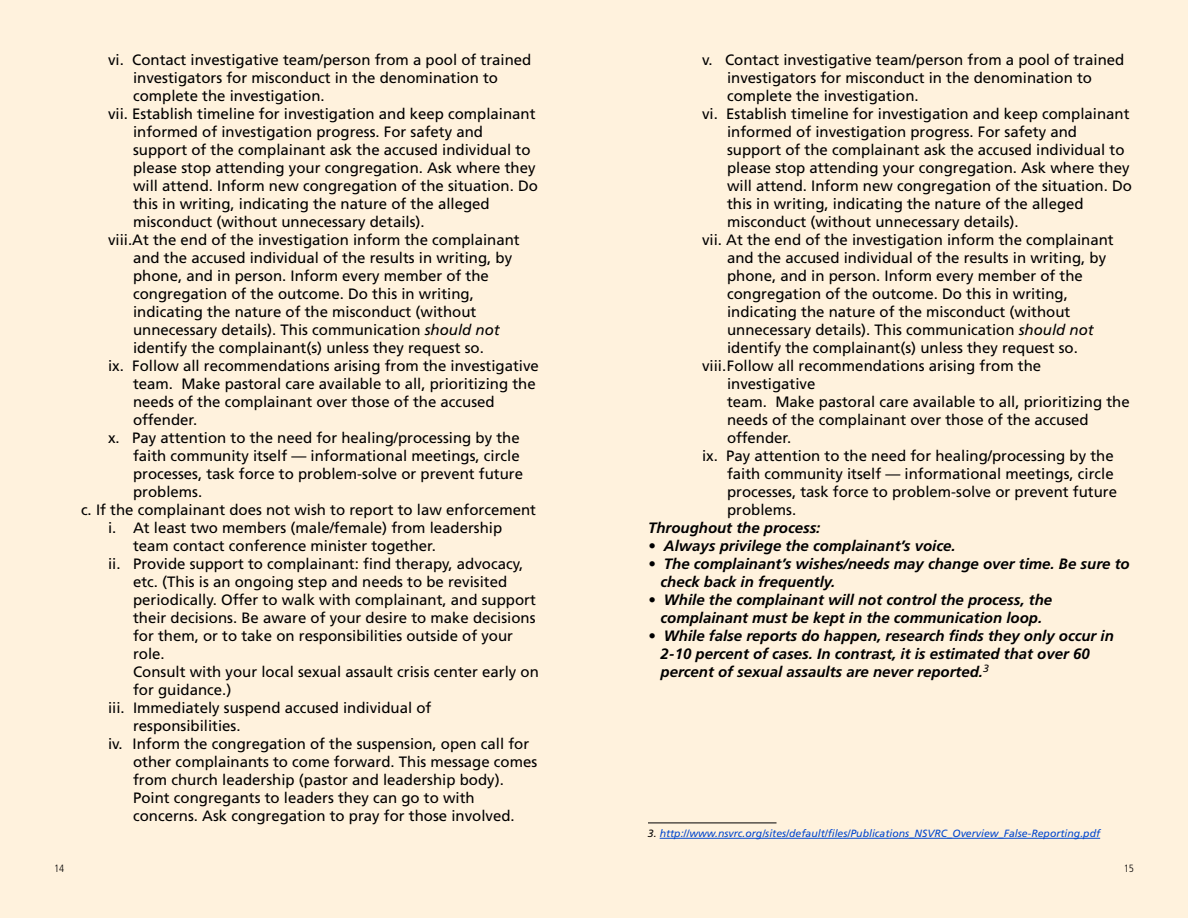
<style>
.page{position:relative;width:1188px;height:918px;background:#fff}
.page>*{position:absolute;margin:0;border:0;box-sizing:border-box;transform-origin:0 0}
.t1{font:15px "Frutiger";color:#000}
.t2{font:italic 700 15px/18px "Frutiger";color:#000}
.t3{font:italic 10.5px "Frutiger";color:#0046ce}
.t4{font:300 condensed 10.5px "Frutiger";color:#000}
.s1{font-style:italic}
.s2{color:#000}
</style>
<div class="page">
<div style="left:0;top:0;width:594px;height:918px;background:#fff2dd"></div>
<div style="left:594px;top:0;width:594px;height:918px;background:#fff2dd"></div>
<hr style="left:660px;top:838px;width:440px;height:1px;background:#0046ce">
<hr style="left:648px;top:823px;width:129px;height:1px;background:#000">
<p class="t1" style="left:108px;top:51px;width:425px">vi. Contact investigative team/person from a pool of trained</p>
<p class="t1" style="left:133px;top:69px;width:367px">investigators for misconduct in the denomination to</p>
<p class="t1" style="left:133px;top:87px;width:193px">complete the investigation.</p>
<p class="t1" style="left:108px;top:105px;width:429px">vii. Establish timeline for investigation and keep complainant</p>
<p class="t1" style="left:133px;top:123px;width:352px">informed of investigation progress. For safety and</p>
<p class="t1" style="left:133px;top:141px;width:399px">support of the complainant ask the accused individual to</p>
<p class="t1" style="left:133px;top:159px;width:404px">please stop attending your congregation. Ask where they</p>
<p class="t1" style="left:133px;top:177px;width:407px">will attend. Inform new congregation of the situation. Do</p>
<p class="t1" style="left:133px;top:195px;width:358px">this in writing, indicating the nature of the alleged</p>
<p class="t1" style="left:133px;top:213px;width:293px">misconduct (without unnecessary details).</p>
<p class="t1" style="left:108px;top:231px;width:413px">viii.At the end of the investigation inform the complainant</p>
<p class="t1" style="left:133px;top:249px;width:381px">and the accused individual of the results in writing, by</p>
<p class="t1" style="left:133px;top:267px;width:357px">phone, and in person. Inform every member of the</p>
<p class="t1" style="left:133px;top:285px;width:342px">congregation of the outcome. Do this in writing,</p>
<p class="t1" style="left:133px;top:303px;width:345px">indicating the nature of the misconduct (without</p>
<p class="t1" style="left:133px;top:321px;width:368px">unnecessary details). This communication <span class="s1">should not</span></p>
<p class="t1" style="left:133px;top:339px;width:352px">identify the complainant(s) unless they request so.</p>
<p class="t1" style="left:108px;top:357px;width:432px">ix. Follow all recommendations arising from the investigative</p>
<p class="t1" style="left:133px;top:375px;width:404px">team. Make pastoral care available to all, prioritizing the</p>
<p class="t1" style="left:133px;top:393px;width:363px">needs of the complainant over those of the accused</p>
<p class="t1" style="left:133px;top:411px;width:66px">offender.</p>
<p class="t1" style="left:108px;top:429px;width:413px">x. Pay attention to the need for healing/processing by the</p>
<p class="t1" style="left:133px;top:447px;width:388px">faith community itself — informational meetings, circle</p>
<p class="t1" style="left:133px;top:465px;width:392px">processes, task force to problem-solve or prevent future</p>
<p class="t1" style="left:133px;top:483px;width:71px">problems.</p>
<p class="t1" style="left:81px;top:501px;width:457px">c. If the complainant does not wish to report to law enforcement</p>
<p class="t1" style="left:108px;top:519px;width:396px">i. At least two members (male/female) from leadership</p>
<p class="t1" style="left:133px;top:537px;width:304px">team contact conference minister together.</p>
<p class="t1" style="left:108px;top:555px;width:417px">ii. Provide support to complainant: find therapy, advocacy,</p>
<p class="t1" style="left:133px;top:573px;width:376px">etc. (This is an ongoing step and needs to be revisited</p>
<p class="t1" style="left:133px;top:591px;width:404px">periodically. Offer to walk with complainant, and support</p>
<p class="t1" style="left:133px;top:609px;width:404px">their decisions. Be aware of your desire to make decisions</p>
<p class="t1" style="left:133px;top:627px;width:382px">for them, or to take on responsibilities outside of your</p>
<p class="t1" style="left:133px;top:645px;width:33px">role.</p>
<p class="t1" style="left:133px;top:663px;width:407px">Consult with your local sexual assault crisis center early on</p>
<p class="t1" style="left:133px;top:681px;width:100px">for guidance.)</p>
<p class="t1" style="left:108px;top:699px;width:325px">iii. Immediately suspend accused individual of</p>
<p class="t1" style="left:133px;top:717px;width:109px">responsibilities.</p>
<p class="t1" style="left:108px;top:735px;width:423px">iv. Inform the congregation of the suspension, open call for</p>
<p class="t1" style="left:133px;top:753px;width:406px">other complainants to come forward. This message comes</p>
<p class="t1" style="left:133px;top:771px;width:372px">from church leadership (pastor and leadership body).</p>
<p class="t1" style="left:133px;top:789px;width:343px">Point congregants to leaders they can go to with</p>
<p class="t1" style="left:133px;top:807px;width:383px">concerns. Ask congregation to pray for those involved.</p>
<p class="t1" style="left:702px;top:51px;width:424px">v. Contact investigative team/person from a pool of trained</p>
<p class="t1" style="left:727px;top:69px;width:367px">investigators for misconduct in the denomination to</p>
<p class="t1" style="left:727px;top:87px;width:193px">complete the investigation.</p>
<p class="t1" style="left:702px;top:105px;width:429px">vi. Establish timeline for investigation and keep complainant</p>
<p class="t1" style="left:727px;top:123px;width:352px">informed of investigation progress. For safety and</p>
<p class="t1" style="left:727px;top:141px;width:399px">support of the complainant ask the accused individual to</p>
<p class="t1" style="left:727px;top:159px;width:404px">please stop attending your congregation. Ask where they</p>
<p class="t1" style="left:727px;top:177px;width:407px">will attend. Inform new congregation of the situation. Do</p>
<p class="t1" style="left:727px;top:195px;width:358px">this in writing, indicating the nature of the alleged</p>
<p class="t1" style="left:727px;top:213px;width:293px">misconduct (without unnecessary details).</p>
<p class="t1" style="left:702px;top:231px;width:413px">vii. At the end of the investigation inform the complainant</p>
<p class="t1" style="left:727px;top:249px;width:381px">and the accused individual of the results in writing, by</p>
<p class="t1" style="left:727px;top:267px;width:357px">phone, and in person. Inform every member of the</p>
<p class="t1" style="left:727px;top:285px;width:342px">congregation of the outcome. Do this in writing,</p>
<p class="t1" style="left:727px;top:303px;width:345px">indicating the nature of the misconduct (without</p>
<p class="t1" style="left:727px;top:321px;width:368px">unnecessary details). This communication <span class="s1">should not</span></p>
<p class="t1" style="left:727px;top:339px;width:352px">identify the complainant(s) unless they request so.</p>
<p class="t1" style="left:702px;top:357px;width:341px">viii. Follow all recommendations arising from the</p>
<p class="t1" style="left:727px;top:375px;width:90px">investigative</p>
<p class="t1" style="left:727px;top:393px;width:404px">team. Make pastoral care available to all, prioritizing the</p>
<p class="t1" style="left:727px;top:411px;width:363px">needs of the complainant over those of the accused</p>
<p class="t1" style="left:727px;top:429px;width:66px">offender.</p>
<p class="t1" style="left:702px;top:447px;width:413px">ix. Pay attention to the need for healing/processing by the</p>
<p class="t1" style="left:727px;top:465px;width:388px">faith community itself — informational meetings, circle</p>
<p class="t1" style="left:727px;top:483px;width:392px">processes, task force to problem-solve or prevent future</p>
<p class="t1" style="left:727px;top:501px;width:71px">problems.</p>
<p class="t2" style="left:648px;top:519px;width:174px">Throughout the process:</p>
<p class="t2" style="left:648px;top:537px;width:309px">• Always privilege the complainant’s voice.</p>
<p class="t2" style="left:661px;top:555px;width:471px;text-indent:-13px">• The complainant’s wishes/needs may change over time. Be sure to check back in frequently.</p>
<p class="t2" style="left:648px;top:591px;width:406px;text-align:center">• While the complainant will not control the process, the complainant must be kept in the communication loop.</p>
<p class="t2" style="left:661px;top:627px;width:455px;text-indent:-13px">• While false reports do happen, research finds they only occur in<br>2-10 percent of cases. In contrast, it is estimated that over 60 percent of sexual assaults are never reported.<sup>3</sup></p>
<p class="t3" style="left:648px;top:827px;width:454px"><span class="s2">3.</span> http://www.nsvrc.org/sites/default/files/Publications_NSVRC_Overview_False-Reporting.pdf</p>
<p class="t4" style="left:54px;top:862px;width:12px">14</p>
<p class="t4" style="left:1124px;top:862px;width:12px">15</p>
</div>
